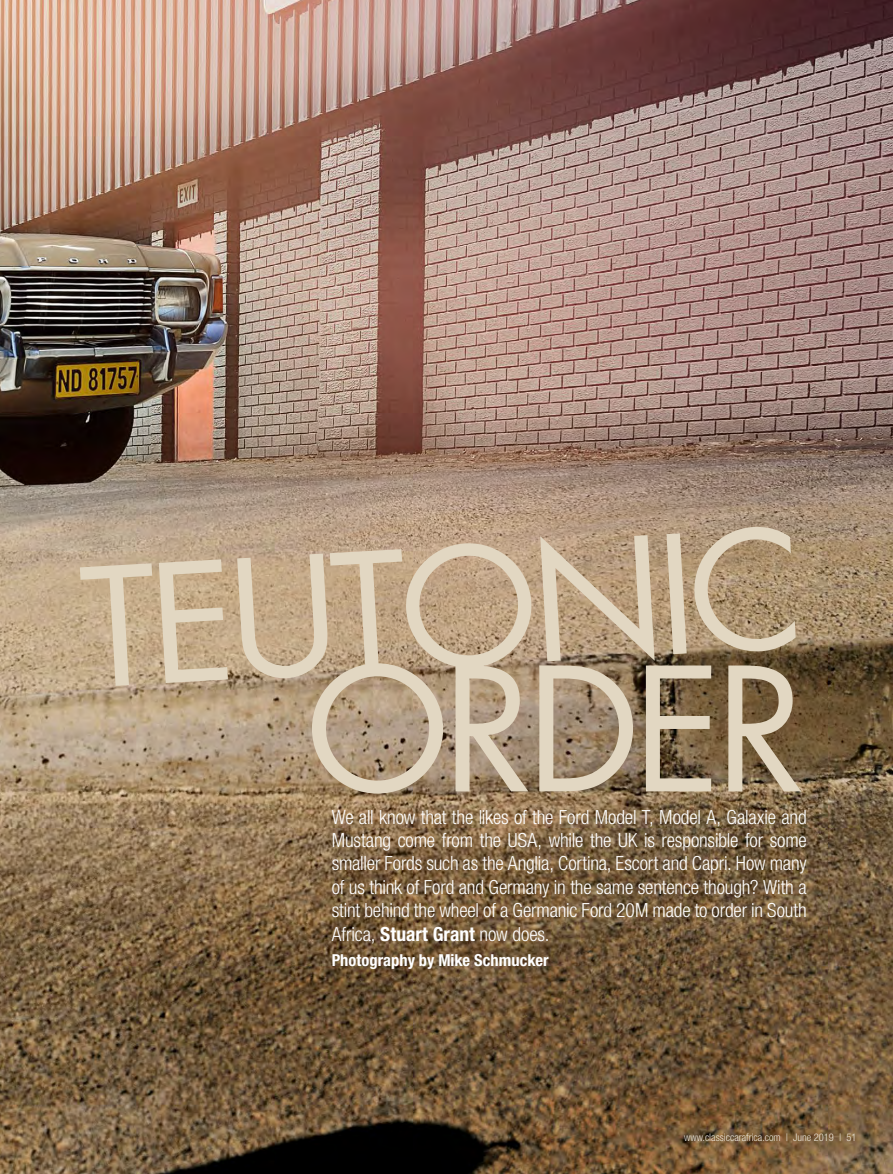
<style>
.page{position:relative;width:893px;height:1174px;background:#fff}
.page>*{position:absolute;margin:0;border:0;box-sizing:border-box;transform-origin:0 0}
.t1{font:166.95px "Futura Std";letter-spacing:-.04em;color:#e2d7c2}
.t2{font:159.6px "Futura Std";color:#e2d7c2}
.t3{font:300 condensed 19.5px/23.4px "Helvetica Neue LT Std";letter-spacing:-.005em;color:#fff;text-align:justify}
.t4{font:700 condensed 16.5px "Helvetica Neue LT Std";color:#fff}
.t5{font:300 condensed 10.5px "Helvetica Neue LT Std";color:#eee8db}
.s1{font-weight:700}
</style>
<div class="page">
<img style="left:0;top:0;width:893px;height:1174px">
<h2 class="t2" style="left:77px;top:526px;width:724px;rotate:-3deg">TEUTONIC</h2>
<h1 class="t1" style="left:306px;top:623px;width:502px">ORDER</h1>
<p class="t3" style="left:332px;top:804px;width:477px">We all know that the likes of the Ford Model T, Model A, Galaxie and Mustang come from the USA, while the UK is responsible for some smaller Fords such as the Anglia, Cortina, Escort and Capri. How many of us think of Ford and Germany in the same sentence though? With a stint behind the wheel of a Germanic Ford 20M made to order in South Africa, <span class="s1">Stuart Grant</span> now does.</p>
<p class="t4" style="left:332px;top:950px;width:218px">Photography by Mike Schmucker</p>
<p class="t5" style="left:684px;top:1131px;width:174px">www.classiccarafrica.com | June 2019 | 51</p>
</div>
